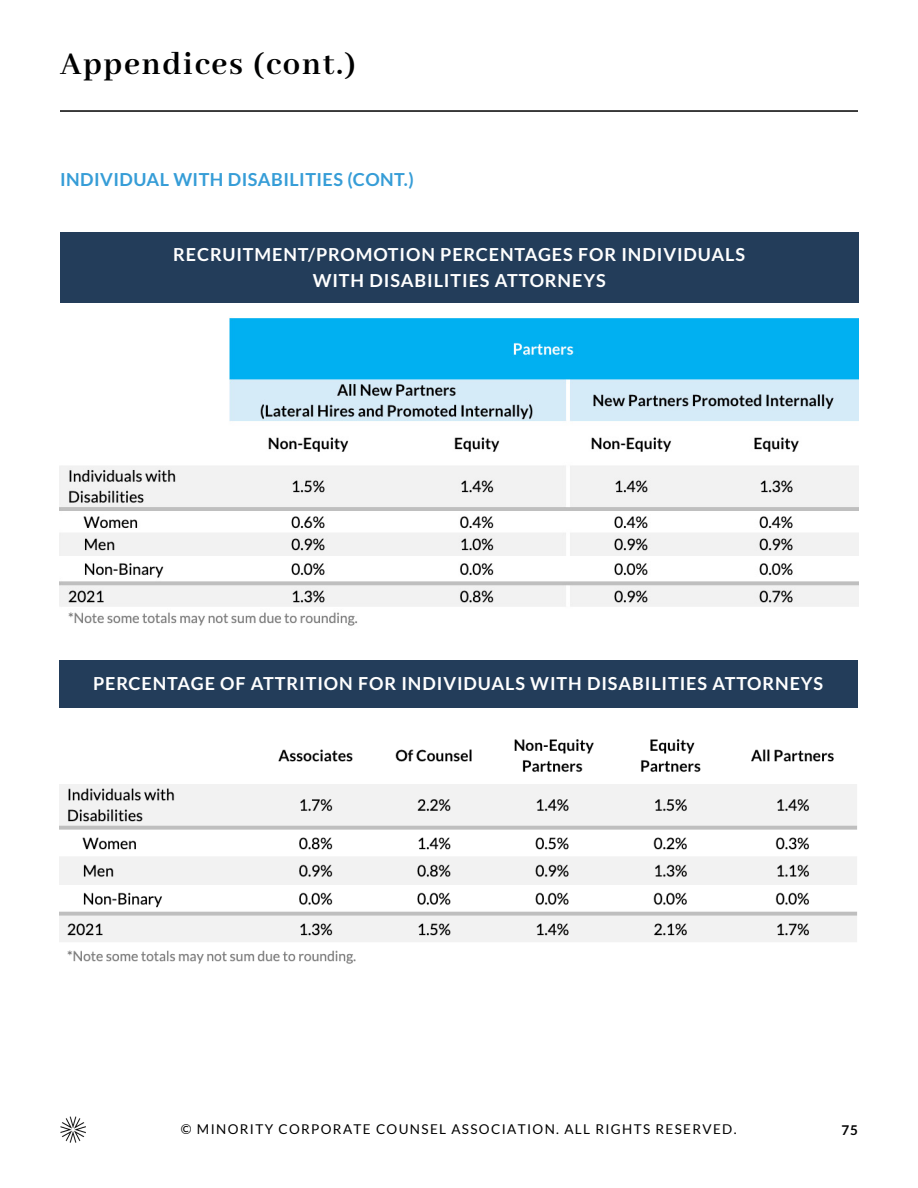
<style>
.page{position:relative;width:918px;height:1188px;background:#fff}
.page>*{position:absolute;margin:0;border:0;box-sizing:border-box;transform-origin:0 0}
.t1{font:700 34.5px "Abhaya Libre";letter-spacing:.05em;color:#000101}
.t2{font:700 18px/25.5px "Lato";letter-spacing:.05em;color:#fff;text-align:center}
.t3{font:700 18px "Lato";letter-spacing:.025em;color:#369dd7}
.t4{font:13.5px "Lato";letter-spacing:.1em;color:#000101}
.t5{font:700 13.5px "Lato";color:#000101}
</style>
<div class="page">
<img style="left:60px;top:1117px;width:26px;height:25px">
<img style="left:59px;top:739px;width:798px;height:225px">
<img style="left:59px;top:318px;width:799px;height:308px">
<hr style="left:60px;top:110px;width:798px;height:2px;background:#000101">
<div style="left:60px;top:232px;width:798px;height:71px;background:#233d5a"></div>
<div style="left:59px;top:661px;width:798px;height:47px;background:#233d5a"></div>
<h1 class="t1" style="left:60px;top:45px;width:298px">Appendices (cont.)</h1>
<p class="t3" style="left:60px;top:169px;width:355px">INDIVIDUAL WITH DISABILITIES (CONT.)</p>
<p class="t2" style="left:173px;top:242px;width:573px">RECRUITMENT/PROMOTION PERCENTAGES FOR INDIVIDUALS<br>WITH DISABILITIES ATTORNEYS</p>
<p class="t2" style="left:93px;top:671px;width:732px">PERCENTAGE OF ATTRITION FOR INDIVIDUALS WITH DISABILITIES ATTORNEYS</p>
<p class="t4" style="left:181px;top:1122px;width:557px">© MINORITY CORPORATE COUNSEL ASSOCIATION. ALL RIGHTS RESERVED.</p>
<p class="t5" style="left:842px;top:1122px;width:18px">75</p>
</div>
